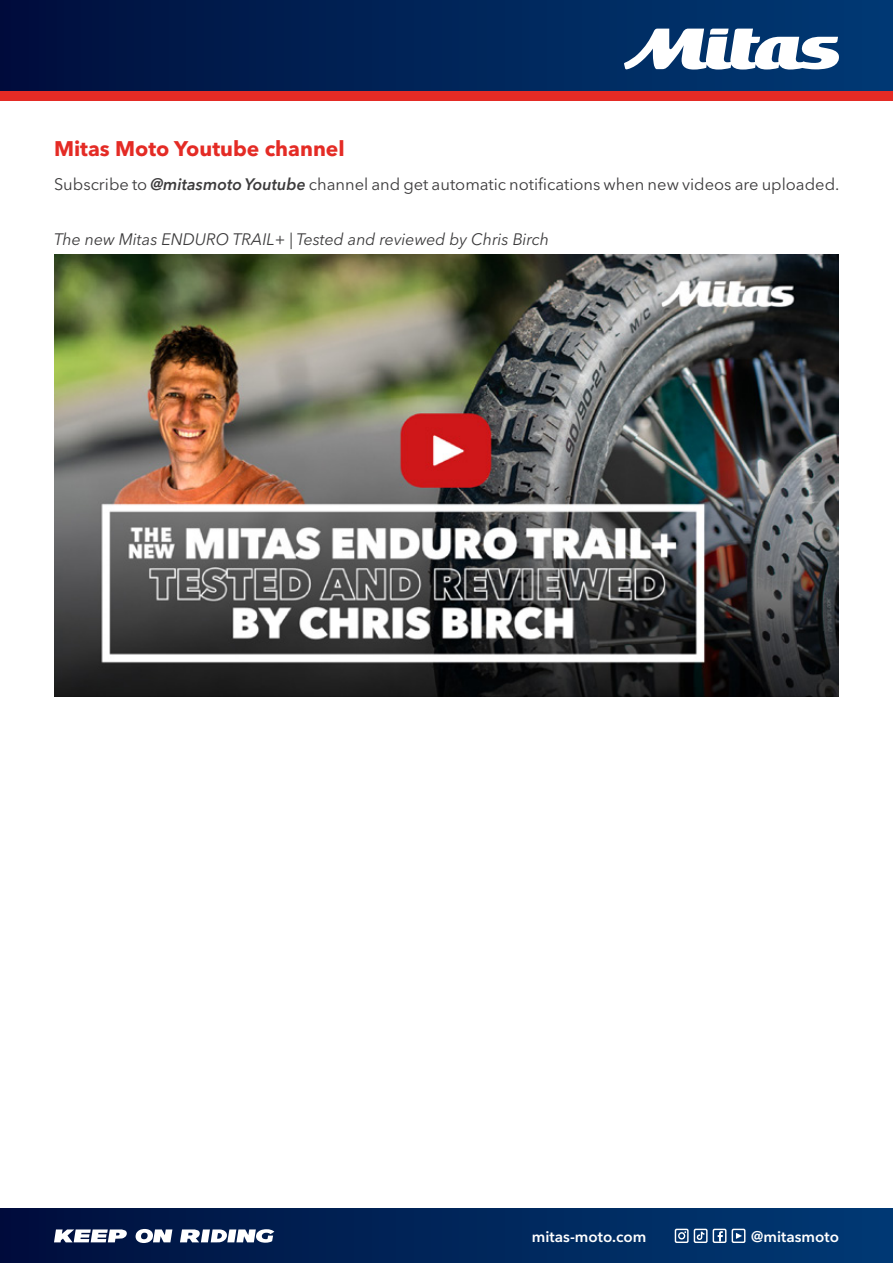
<style>
.page{position:relative;width:893px;height:1263px;background:#fff}
.page>*{position:absolute;margin:0;border:0;box-sizing:border-box;transform-origin:0 0}
.t1{font:700 21px "Avenir Next LT Pro";color:#e42b25}
.t2{font:16.5px "Avenir Next LT Pro";color:#3c3b3c}
.t3{font:italic 16.5px "Avenir Next LT Pro";color:#3c3b3c}
.t4{font:600 15.3px "Avenir Next LT Pro";color:#fff}
.s1{font-weight:600;font-style:italic}
</style>
<div class="page">
<div style="left:0;top:1209px;width:893px;height:54px;background:linear-gradient(to right,#000f3d,#003a75)"></div>
<svg style="left:54px;top:1229px;width:73px;height:13px"></svg>
<svg style="left:135px;top:1229px;width:37px;height:14px"></svg>
<svg style="left:180px;top:1229px;width:94px;height:14px"></svg>
<svg style="left:675px;top:1229px;width:51px;height:14px"></svg>
<svg style="left:732px;top:1229px;width:13px;height:14px"></svg>
<div style="left:0;top:0;width:893px;height:92px;background:linear-gradient(to right,#000e3d,#013b75)"></div>
<div style="left:0;top:92px;width:893px;height:9px;background:#e42b25"></div>
<svg style="left:624px;top:29px;width:216px;height:41px"></svg>
<img style="left:54px;top:255px;width:785px;height:441px">
<p class="t1" style="left:54px;top:136px;width:292px">Mitas Moto Youtube channel</p>
<p class="t2" style="left:54px;top:174px;width:787px">Subscribe to <span class="s1">@mitasmoto Youtube</span> channel and get automatic notifications when new videos are uploaded.</p>
<p class="t3" style="left:54px;top:230px;width:497px">The new Mitas ENDURO TRAIL+ | Tested and reviewed by Chris Birch</p>
<p class="t4" style="left:532px;top:1227px;width:116px">mitas-moto.com</p>
<p class="t4" style="left:751px;top:1227px;width:89px">@mitasmoto</p>
</div>
